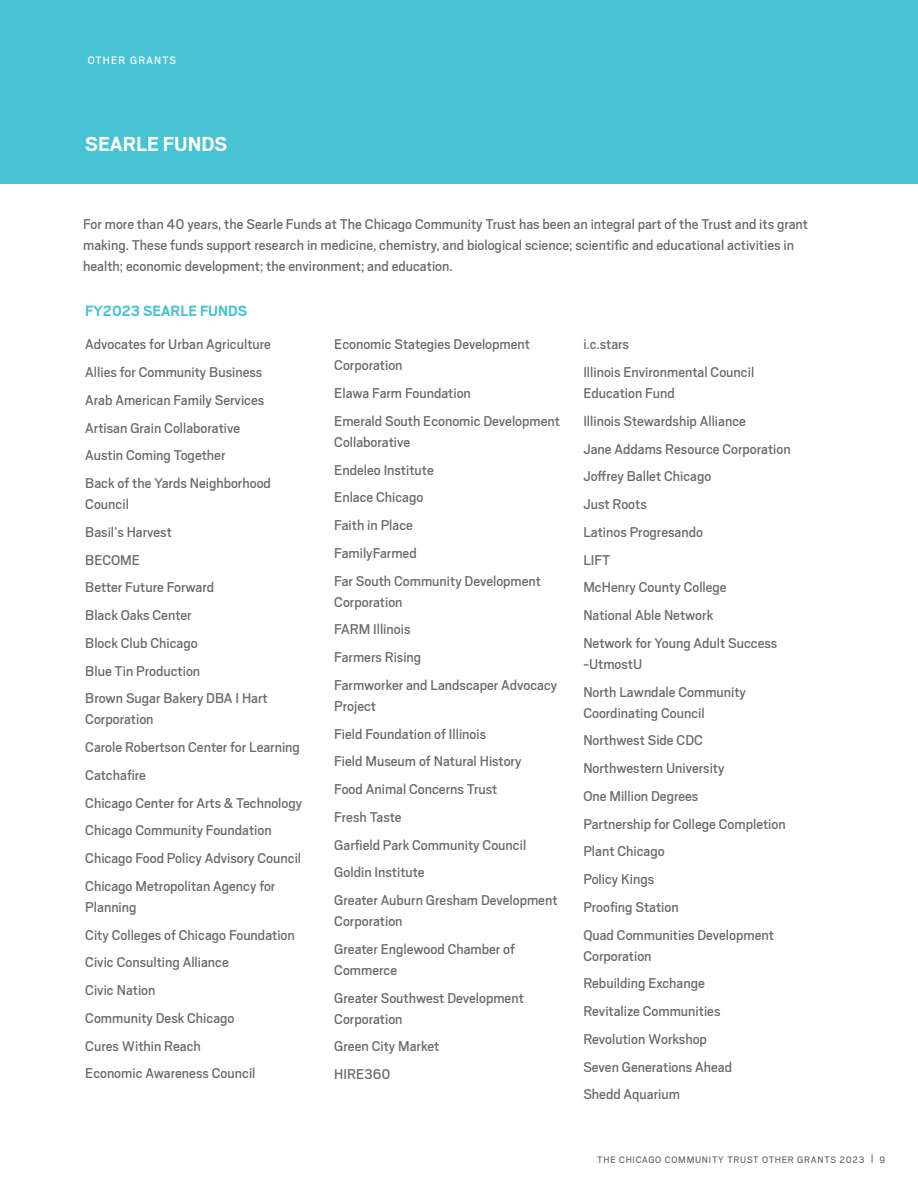
<style>
.page{position:relative;width:918px;height:1188px;background:#fff}
.page>*{position:absolute;margin:0;border:0;box-sizing:border-box;transform-origin:0 0}
.t1{font:700 22.5px "Scout";color:#fff}
.t2{font:700 16.5px "Scout";color:#47c3d3}
.t3{font:15.75px/27.8px "Scout";color:#696a6d}
.t4{font:12px "Scout";letter-spacing:.1em;color:#fff}
.t5{font:10.5px "Scout";letter-spacing:.07em;color:#696a6d}
</style>
<div class="page">
<div style="left:0;top:0;width:918px;height:183px;background:#47c3d3"></div>
<p class="t4" style="left:88px;top:52px;width:90px">OTHER GRANTS</p>
<h1 class="t1" style="left:85px;top:130px;width:143px">SEARLE FUNDS</h1>
<p class="t3" style="left:83px;top:212px;width:726px;line-height:21px">For more than 40 years, the Searle Funds at The Chicago Community Trust has been an integral part of the Trust and its grant making. These funds support research in medicine, chemistry, and biological science; scientific and educational activities in health; economic development; the environment; and education.</p>
<p class="t2" style="left:85px;top:300px;width:163px">FY2023 SEARLE FUNDS</p>
<p class="t3" style="left:85px;top:330px;width:187px">Advocates for Urban Agriculture<br>Allies for Community Business<br>Arab American Family Services<br>Artisan Grain Collaborative<br>Austin Coming Together<br>Back of the Yards Neighborhood</p>
<p class="t3" style="left:85px;top:490px;width:184px">Council<br>Basil’s Harvest<br>BECOME<br>Better Future Forward<br>Black Oaks Center<br>Block Club Chicago<br>Blue Tin Production<br>Brown Sugar Bakery DBA I Hart</p>
<p class="t3" style="left:85px;top:705px;width:218px">Corporation<br>Carole Robertson Center for Learning<br>Catchafire<br>Chicago Center for Arts &amp; Technology<br>Chicago Community Foundation<br>Chicago Food Policy Advisory Council<br>Chicago Metropolitan Agency for</p>
<p class="t3" style="left:85px;top:892px;width:211px">Planning<br>City Colleges of Chicago Foundation<br>Civic Consulting Alliance<br>Civic Nation<br>Community Desk Chicago<br>Cures Within Reach<br>Economic Awareness Council</p>
<p class="t3" style="left:334px;top:333px;width:197px;line-height:21px">Economic Stategies Development<br>Corporation</p>
<p class="t3" style="left:334px;top:379px;width:227px">Elawa Farm Foundation<br>Emerald South Economic Development</p>
<p class="t3" style="left:334px;top:427px;width:208px">Collaborative<br>Endeleo Institute<br>Enlace Chicago<br>Faith in Place<br>FamilyFarmed<br>Far South Community Development</p>
<p class="t3" style="left:334px;top:587px;width:224px">Corporation<br>FARM Illinois<br>Farmers Rising<br>Farmworker and Landscaper Advocacy</p>
<p class="t3" style="left:334px;top:691px;width:225px">Project<br>Field Foundation of Illinois<br>Field Museum of Natural History<br>Food Animal Concerns Trust<br>Fresh Taste<br>Garfield Park Community Council<br>Goldin Institute<br>Greater Auburn Gresham Development</p>
<p class="t3" style="left:334px;top:907px;width:182px">Corporation<br>Greater Englewood Chamber of</p>
<p class="t3" style="left:334px;top:955px;width:191px">Commerce<br>Greater Southwest Development</p>
<p class="t3" style="left:334px;top:1004px;width:107px">Corporation<br>Green City Market<br>HIRE360</p>
<p class="t3" style="left:583px;top:330px;width:172px">i.c.stars<br>Illinois Environmental Council</p>
<p class="t3" style="left:583px;top:379px;width:209px">Education Fund<br>Illinois Stewardship Alliance<br>Jane Addams Resource Corporation<br>Joffrey Ballet Chicago<br>Just Roots<br>Latinos Progresando<br>LIFT<br>McHenry County College<br>National Able Network<br>Network for Young Adult Success</p>
<p class="t3" style="left:583px;top:649px;width:164px">-UtmostU<br>North Lawndale Community</p>
<p class="t3" style="left:583px;top:698px;width:204px">Coordinating Council<br>Northwest Side CDC<br>Northwestern University<br>One Million Degrees<br>Partnership for College Completion<br>Plant Chicago<br>Policy Kings<br>Proofing Station<br>Quad Communities Development</p>
<p class="t3" style="left:583px;top:941px;width:150px">Corporation<br>Rebuilding Exchange<br>Revitalize Communities<br>Revolution Workshop<br>Seven Generations Ahead<br>Shedd Aquarium</p>
<p class="t5" style="left:597px;top:1153px;width:290px">THE CHICAGO COMMUNITY TRUST OTHER GRANTS 2023 | 9</p>
</div>
